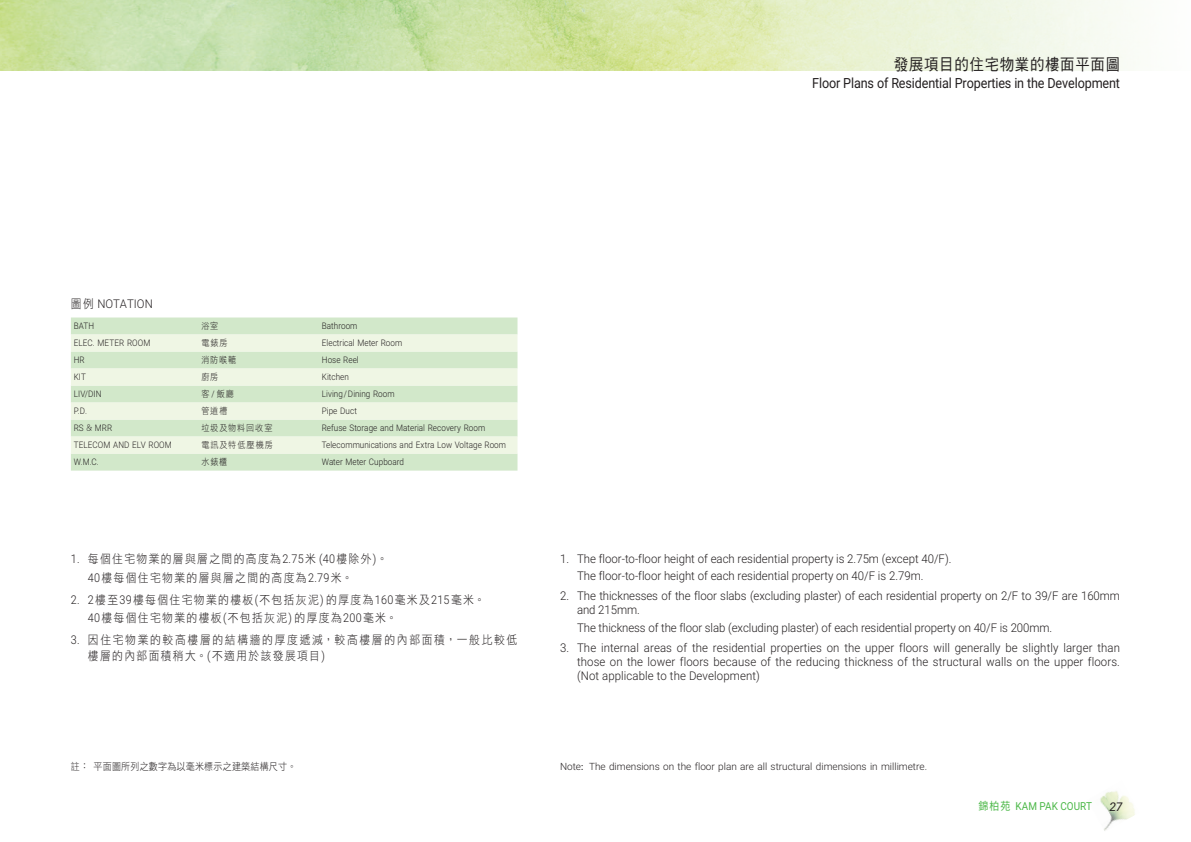
<style>
.page{position:relative;width:1191px;height:842px;background:#fff}
.page>*{position:absolute;margin:0;border:0;box-sizing:border-box;transform-origin:0 0}
.Running_Head_Right{font:16px "DF Hei HK W5";letter-spacing:.05em;color:#231f20;scale:.9 1}
.Running_Head_Right-2{font:14px "Roboto";letter-spacing:-.01em;color:#231f20;scale:.9 1}
._03_Body_Text_E{font:300 12px/14px "Roboto";letter-spacing:-.005em;color:#231f20;scale:.95 1}
._03_Body_Text_C{font:12px "DF Hei HK W3";letter-spacing:.125em;color:#231f20;scale:.9 1}
._03_Body_Text_C-2{font:12px/16px "DF Hei HK W3";letter-spacing:.155em;color:#231f20;scale:.9 1}
._03_Body_Text_C-3{font:300 12px "Roboto";color:#231f20;scale:.95 1}
.t1{font:italic 12px "Roboto";color:#231f20}
.t2{font:11px "Roboto";letter-spacing:.005em;color:#4cb848;scale:.9 1}
.t3{font:300 10px "Roboto";color:#231f20}
.t4{font:10px "DF Hei HK W3";letter-spacing:.025em;color:#231f20;scale:.9 1}
._03_Body_Text_E-2{font:300 9px "Roboto";letter-spacing:.005em;color:#231f20;scale:.9 1}
._03_Body_Text_C-4{font:9px "DF Hei HK W3";letter-spacing:.115em;color:#231f20;scale:.9 1}
.s1{font-family:"DF Hei HK W3";font-weight:400}
.s2{font-family:"Roboto";font-weight:300}
.s3{font-family:"Noto Sans CJ Ktc"}
</style>
<div class="page">
<img style="left:0;top:0;width:1135px;height:71px">
<img style="left:1100px;top:791px;width:35px;height:40px">
<div style="left:71px;top:317px;width:446px;height:154px;background:#d2e8ca"></div>
<svg style="left:71px;top:334px;width:446px;height:120px;fill:#eff6e4"></svg>
<p class="Running_Head_Right" style="left:894px;top:56px;width:253px">發展項目的住宅物業的樓面平面圖</p>
<p class="Running_Head_Right-2" style="left:812px;top:74px;width:343px">Floor Plans of Residential Properties in the Development</p>
<p class="_03_Body_Text_C-3" style="left:71px;top:295px;width:88px"><span class="s1">圖例</span> NOTATION</p>
<p class="_03_Body_Text_E-2" style="left:74px;top:320px;width:24px">BATH</p>
<p class="_03_Body_Text_C-4" style="left:201px;top:321px;width:20px">浴室</p>
<p class="_03_Body_Text_E-2" style="left:322px;top:320px;width:41px">Bathroom</p>
<p class="_03_Body_Text_E-2" style="left:74px;top:337px;width:87px">ELEC. METER ROOM</p>
<p class="_03_Body_Text_C-4" style="left:201px;top:338px;width:31px">電錶房</p>
<p class="_03_Body_Text_E-2" style="left:322px;top:337px;width:91px">Electrical Meter Room</p>
<p class="_03_Body_Text_E-2" style="left:74px;top:354px;width:14px">HR</p>
<p class="_03_Body_Text_C-4" style="left:201px;top:355px;width:40px">消防喉轆</p>
<p class="_03_Body_Text_E-2" style="left:322px;top:354px;width:43px">Hose Reel</p>
<p class="_03_Body_Text_E-2" style="left:74px;top:371px;width:15px">KIT</p>
<p class="_03_Body_Text_C-4" style="left:201px;top:372px;width:20px">廚房</p>
<p class="_03_Body_Text_E-2" style="left:322px;top:371px;width:32px">Kitchen</p>
<p class="_03_Body_Text_E-2" style="left:74px;top:388px;width:32px">LIV/DIN</p>
<p class="_03_Body_Text_C-4" style="left:201px;top:389px;width:38px">客 <span class="s2">/</span> 飯廳</p>
<p class="_03_Body_Text_E-2" style="left:322px;top:388px;width:82px">Living/Dining Room</p>
<p class="_03_Body_Text_E-2" style="left:74px;top:405px;width:16px">P.D.</p>
<p class="_03_Body_Text_C-4" style="left:201px;top:406px;width:31px">管道槽</p>
<p class="_03_Body_Text_E-2" style="left:322px;top:405px;width:40px">Pipe Duct</p>
<p class="_03_Body_Text_E-2" style="left:74px;top:422px;width:44px">RS <span class="s1">&amp;</span> MRR</p>
<p class="_03_Body_Text_C-4" style="left:201px;top:423px;width:81px">垃圾及物料回收室</p>
<p class="_03_Body_Text_E-2" style="left:322px;top:422px;width:183px">Refuse Storage and Material Recovery Room</p>
<p class="_03_Body_Text_E-2" style="left:74px;top:439px;width:111px">TELECOM AND ELV ROOM</p>
<p class="_03_Body_Text_C-4" style="left:201px;top:440px;width:81px">電訊及特低壓機房</p>
<p class="_03_Body_Text_E-2" style="left:322px;top:439px;width:206px">Telecommunications and Extra Low Voltage Room</p>
<p class="_03_Body_Text_E-2" style="left:74px;top:456px;width:29px">W.M.C.</p>
<p class="_03_Body_Text_C-4" style="left:201px;top:457px;width:30px">水錶櫃</p>
<p class="_03_Body_Text_E-2" style="left:322px;top:456px;width:93px">Water Meter Cupboard</p>
<p class="_03_Body_Text_C" style="left:71px;top:552px;width:353px"><span class="s2">1.</span> 每個住宅物業的層與層之間的高度為<span class="s2">2.75</span>米 <span class="s2">(40</span>樓除外<span class="s2">)</span>。</p>
<p class="_03_Body_Text_C" style="left:88px;top:571px;width:296px"><span class="s2">40</span>樓每個住宅物業的層與層之間的高度為<span class="s2">2.79</span>米。</p>
<p class="_03_Body_Text_C" style="left:71px;top:593px;width:461px"><span class="s2">2. 2</span>樓至<span class="s2">39</span>樓每個住宅物業的樓板<span class="s2">(</span>不包括灰泥<span class="s2">)</span>的厚度為<span class="s2">160</span>毫米及<span class="s2">215</span>毫米。</p>
<p class="_03_Body_Text_C" style="left:88px;top:612px;width:345px"><span class="s2">40</span>樓每個住宅物業的樓板<span class="s2">(</span>不包括灰泥<span class="s2">)</span>的厚度為<span class="s2">200</span>毫米。</p>
<p class="_03_Body_Text_C-2" style="left:88px;top:632px;width:479px;text-indent:-17px"><span class="s2">3.</span> 因住宅物業的較高樓層的結構牆的厚度遞減，較高樓層的內部面積，一般比較低樓層的內部面積稍大。<span class="s2">(</span>不適用於該發展項目<span class="s2">)</span></p>
<p class="_03_Body_Text_E" style="left:560px;top:551px;width:413px">1. The floor-to-floor height of each residential property is 2.75m (except 40/F).</p>
<p class="_03_Body_Text_E" style="left:577px;top:568px;width:366px">The floor-to-floor height of each residential property on 40/F is 2.79m.</p>
<p class="_03_Body_Text_E" style="left:577px;top:588px;width:573px;text-indent:-17px">2. The thicknesses of the floor slabs (excluding plaster) of each residential property on 2/F to 39/F are 160mm and 215mm.</p>
<p class="_03_Body_Text_E" style="left:577px;top:620px;width:502px">The thickness of the floor slab (excluding plaster) of each residential property on 40/F is 200mm.</p>
<p class="_03_Body_Text_E" style="left:577px;top:640px;width:573px;text-align:justify;text-indent:-17px">3. The internal areas of the residential properties on the upper floors will generally be slightly larger than those on the lower floors because of the reducing thickness of the structural walls on the upper floors. (Not applicable to the Development)</p>
<p class="t4" style="left:71px;top:761px;width:252px">註： 平面圖所列之數字為以毫米標示之建築結構尺寸。</p>
<p class="t3" style="left:560px;top:759px;width:368px">Note<span class="s1">:</span> The dimensions on the floor plan are all structural dimensions in millimetre.</p>
<p class="t2" style="left:978px;top:798px;width:127px"><span class="s3">錦柏苑</span> KAM PAK COURT</p>
<p class="t1" style="left:1109px;top:798px;width:14px">27</p>
</div>
